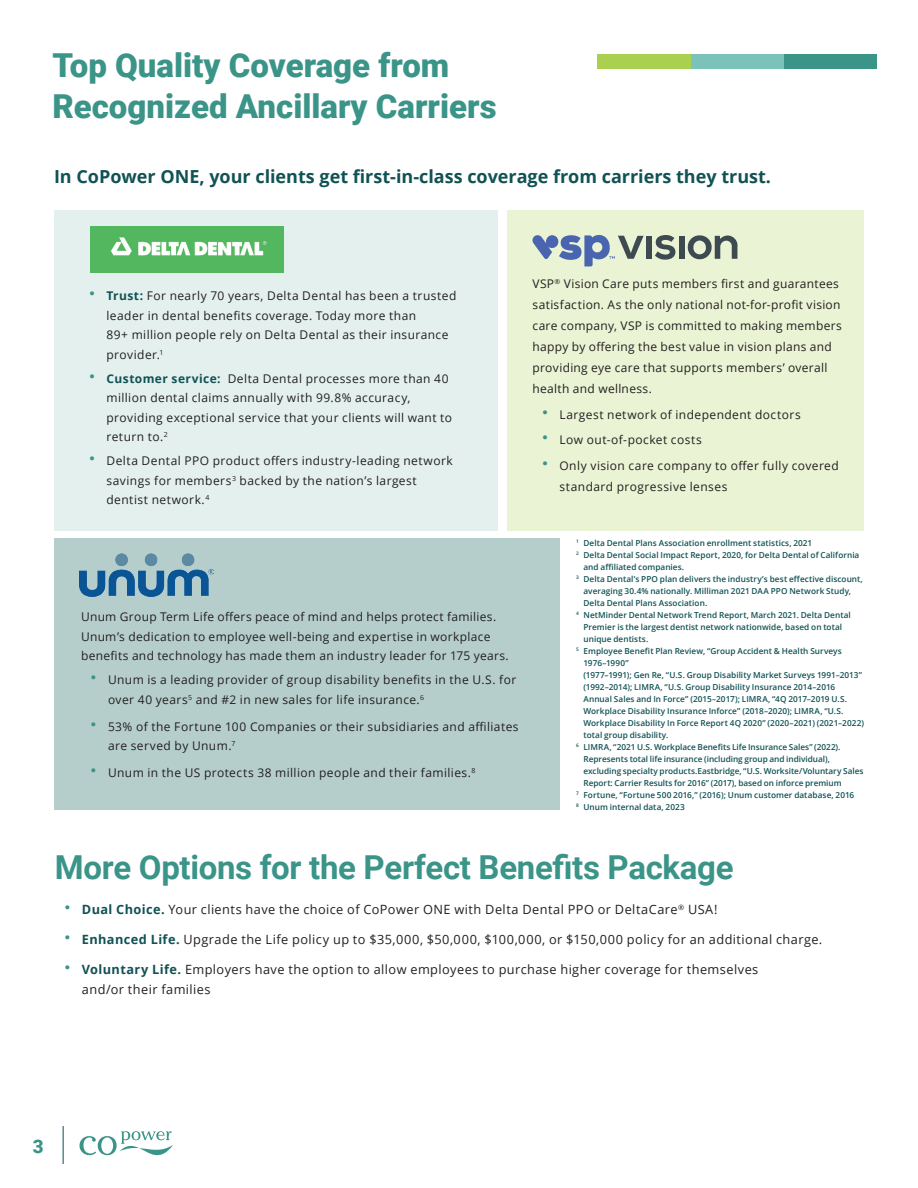
<style>
.page{position:relative;width:918px;height:1188px;background:#fff}
.page>*{position:absolute;margin:0;border:0;box-sizing:border-box;transform-origin:0 0}
.t1{font:900 33px/40.5px "Roboto";color:#3b9488}
.t2{font:700 33px "Roboto";letter-spacing:-.01em;color:#3b9488}
.t3{font:900 18.6px "Roboto";color:#3b9488}
.t4{font:700 18px "Open Sans";color:#115254}
.t5{font:12.75px/19.5px "Open Sans";letter-spacing:.035em;color:#231f20}
.t6{font:12px/19.5px "Open Sans";letter-spacing:.035em;color:#231f20}
.t7{font:600 8.25px "Open Sans";letter-spacing:.005em;color:#115254}
.s1{font-family:"Sinkin Sans 300";font-weight:300;font-size:16.5px;color:#3b9488}
.s2{font-weight:700;color:#115254}
</style>
<div class="page">
<hr style="left:63px;top:1126px;width:1px;height:38px;background:#115254">
<svg style="left:80px;top:1131px;width:93px;height:25px"></svg>
<div style="left:784px;top:54px;width:93px;height:15px;background:#3b9488"></div>
<div style="left:691px;top:54px;width:93px;height:15px;background:#7bc2ba"></div>
<div style="left:597px;top:54px;width:94px;height:15px;background:#a9d04f"></div>
<div style="left:54px;top:538px;width:506px;height:272px;background:#b6cecb"></div>
<img style="left:80px;top:554px;width:133px;height:43px">
<div style="left:54px;top:210px;width:444px;height:321px;background:#e3f0ee"></div>
<img style="left:90px;top:226px;width:194px;height:47px">
<div style="left:507px;top:210px;width:357px;height:321px;background:#eaf3d4"></div>
<div style="left:646px;top:236px;width:6px;height:23px;background:#3d4a50"></div>
<svg style="left:655px;top:235px;width:20px;height:25px"></svg>
<div style="left:679px;top:236px;width:5px;height:23px;background:#3d4a50"></div>
<svg style="left:688px;top:235px;width:50px;height:24px"></svg>
<svg style="left:532px;top:235px;width:112px;height:31px"></svg>
<h1 class="t1" style="left:52px;top:44px;width:446px">Top Quality Coverage from<br>Recognized Ancillary Carriers</h1>
<h3 class="t4" style="left:54px;top:164px;width:719px">In CoPower ONE, your clients get first-in-class coverage from carriers they trust.</h3>
<p class="t6" style="left:107px;top:286px;width:351px;text-indent:-17px"><span class="s1">•</span> <span class="s2">Trust:</span> For nearly 70 years, Delta Dental has been a trusted leader in dental benefits coverage. Today more than<br>89+ million people rely on Delta Dental as their insurance provider.<sup>1</sup></p>
<p class="t6" style="left:106px;top:368px;width:347px;text-indent:-16px"><span class="s1">•</span> <span class="s2">Customer service:</span> Delta Dental processes more than 40 million dental claims annually with 99.8% accuracy, providing exceptional service that your clients will want to return to.<sup>2</sup></p>
<p class="t6" style="left:106px;top:451px;width:348px;text-indent:-16px"><span class="s1">•</span> Delta Dental PPO product offers industry-leading network savings for members<sup>3</sup> backed by the nation’s largest dentist network.<sup>4</sup></p>
<p class="t6" style="left:81px;top:607px;width:429px">Unum Group Term Life offers peace of mind and helps protect families.<br>Unum’s dedication to employee well-being and expertise in workplace benefits and technology has made them an industry leader for 175 years.</p>
<p class="t6" style="left:108px;top:670px;width:410px;text-indent:-16px"><span class="s1">•</span> Unum is a leading provider of group disability benefits in the U.S. for over 40 years<sup>5</sup> and #2 in new sales for life insurance.<sup>6</sup></p>
<p class="t6" style="left:108px;top:716px;width:412px;text-indent:-16px"><span class="s1">•</span> 53% of the Fortune 100 Companies or their subsidiaries and affiliates are served by Unum.<sup>7</sup></p>
<p class="t6" style="left:92px;top:763px;width:386px"><span class="s1">•</span> Unum in the US protects 38 million people and their families.<sup>8</sup></p>
<p class="t6" style="left:532px;top:273px;width:311px;line-height:21px">VSP<sup>®</sup> Vision Care puts members first and guarantees satisfaction. As the only national not-for-profit vision care company, VSP is committed to making members happy by offering the best value in vision plans and providing eye care that supports members’ overall health and wellness.</p>
<p class="t6" style="left:543px;top:404px;width:259px"><span class="s1">•</span> Largest network of independent doctors</p>
<p class="t6" style="left:543px;top:430px;width:160px"><span class="s1">•</span> Low out-of-pocket costs</p>
<p class="t6" style="left:560px;top:455px;width:281px;line-height:21px;text-indent:-16px"><span class="s1">•</span> Only vision care company to offer fully covered standard progressive lenses</p>
<p class="t7" style="left:576px;top:537px;width:238px"><sup>1</sup> Delta Dental Plans Association enrollment statistics, 2021</p>
<p class="t7" style="left:576px;top:549px;width:285px"><sup>2</sup> Delta Dental Social Impact Report, 2020, for Delta Dental of California</p>
<p class="t7" style="left:584px;top:561px;width:102px">and affiliated companies.</p>
<p class="t7" style="left:576px;top:573px;width:288px"><sup>3</sup> Delta Dental’s PPO plan delivers the industry’s best effective discount,</p>
<p class="t7" style="left:584px;top:585px;width:269px">averaging 30.4% nationally. Milliman 2021 DAA PPO Network Study,</p>
<p class="t7" style="left:584px;top:597px;width:125px">Delta Dental Plans Association.</p>
<p class="t7" style="left:576px;top:609px;width:276px"><sup>4</sup> NetMinder Dental Network Trend Report, March 2021. Delta Dental</p>
<p class="t7" style="left:584px;top:621px;width:260px">Premier is the largest dentist network nationwide, based on total</p>
<p class="t7" style="left:584px;top:633px;width:66px">unique dentists.</p>
<p class="t7" style="left:576px;top:645px;width:267px"><sup>5</sup> Employee Benefit Plan Review, “Group Accident &amp; Health Surveys</p>
<p class="t7" style="left:584px;top:657px;width:47px">1976–1990”</p>
<p class="t7" style="left:584px;top:669px;width:280px">(1977–1991); Gen Re, “U.S. Group Disability Market Surveys 1991–2013”</p>
<p class="t7" style="left:584px;top:681px;width:253px">(1992–2014); LIMRA, “U.S. Group Disability Insurance 2014–2016</p>
<p class="t7" style="left:584px;top:693px;width:265px">Annual Sales and In Force” (2015–2017); LIMRA, “4Q 2017–2019 U.S.</p>
<p class="t7" style="left:584px;top:705px;width:262px">Workplace Disability Insurance Inforce” (2018–2020); LIMRA, “U.S.</p>
<p class="t7" style="left:584px;top:717px;width:282px">Workplace Disability In Force Report 4Q 2020” (2020–2021) (2021–2022)</p>
<p class="t7" style="left:584px;top:729px;width:86px">total group disability.</p>
<p class="t7" style="left:576px;top:741px;width:266px"><sup>6</sup> LIMRA, “2021 U.S. Workplace Benefits Life Insurance Sales” (2022).</p>
<p class="t7" style="left:584px;top:753px;width:248px">Represents total life insurance (including group and individual),</p>
<p class="t7" style="left:584px;top:765px;width:282px">excluding specialty products.Eastbridge, “U.S. Worksite/Voluntary Sales</p>
<p class="t7" style="left:584px;top:777px;width:260px">Report: Carrier Results for 2016” (2017), based on inforce premium</p>
<p class="t7" style="left:576px;top:789px;width:280px"><sup>7</sup> Fortune, “Fortune 500 2016,” (2016); Unum customer database, 2016</p>
<p class="t7" style="left:576px;top:801px;width:110px"><sup>8</sup> Unum internal data, 2023</p>
<h1 class="t2" style="left:55px;top:844px;width:680px">More Options for the Perfect Benefits Package</h1>
<p class="t5" style="left:65px;top:900px;width:654px"><span class="s1">•</span> <span class="s2">Dual Choice.</span> Your clients have the choice of CoPower ONE with Delta Dental PPO or DeltaCare<sup>®</sup> USA!</p>
<p class="t5" style="left:65px;top:930px;width:758px"><span class="s1">•</span> <span class="s2">Enhanced Life.</span> Upgrade the Life policy up to $35,000, $50,000, $100,000, or $150,000 policy for an additional charge.</p>
<p class="t5" style="left:82px;top:960px;width:678px;text-indent:-16px"><span class="s1">•</span> <span class="s2">Voluntary Life.</span> Employers have the option to allow employees to purchase higher coverage for themselves and/or their families</p>
<h2 class="t3" style="left:33px;top:1133px;width:12px">3</h2>
</div>
